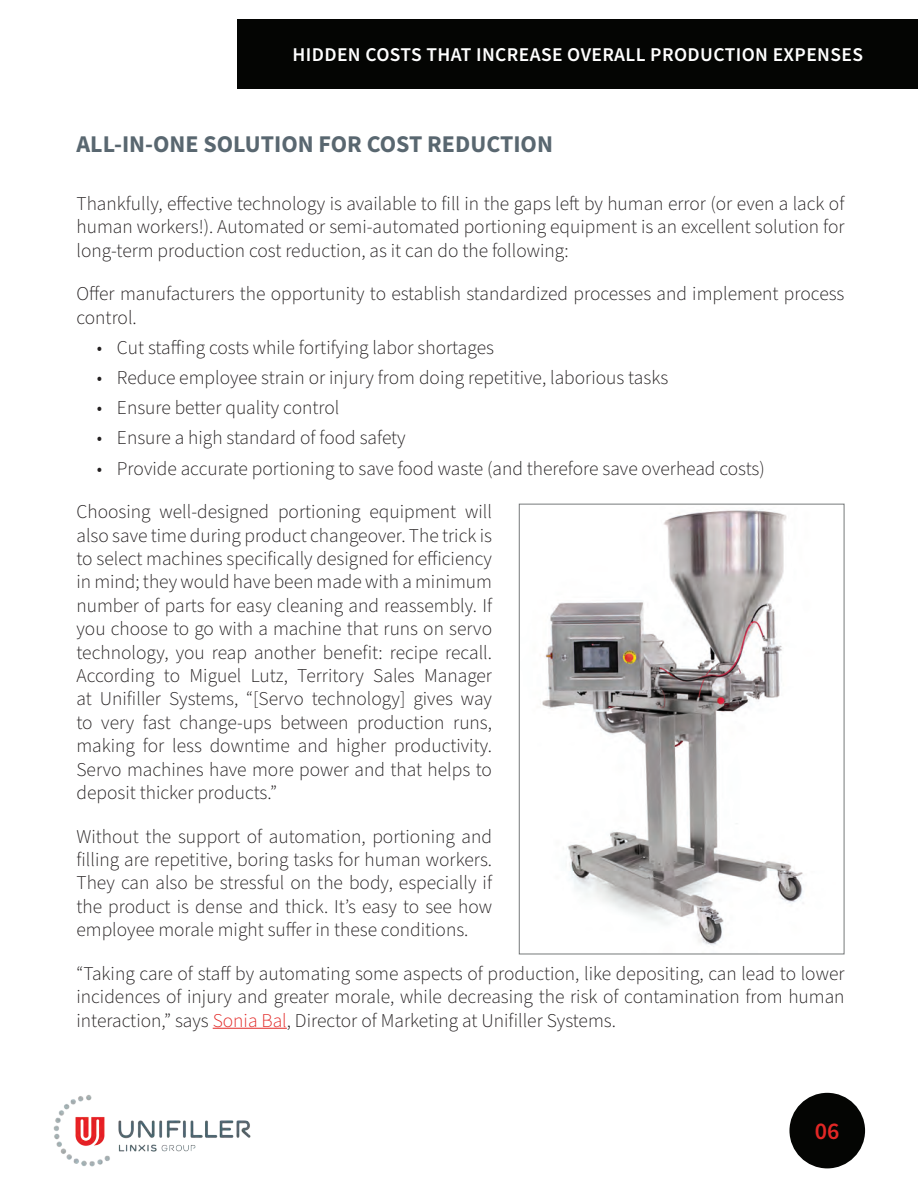
<style>
.page{position:relative;width:918px;height:1188px;background:#fff}
.page>*{position:absolute;margin:0;border:0;box-sizing:border-box;transform-origin:0 0}
.t1{font:700 24px "Source Sans Pro";color:#596770}
.t2{font:600 24px "Source Sans Pro";color:#e22725}
.t3{font:300 19.5px/23.4px "Source Sans Pro";color:#231f20;text-align:justify}
.t4{font:600 19.5px "Source Sans Pro";letter-spacing:.02em;color:#fff}
.s1{color:#e22725}
</style>
<div class="page">
<img style="left:542px;top:509px;width:262px;height:437px">
<div style="left:519px;top:504px;width:325px;height:450px;border:1px solid #76797a"></div>
<div style="left:789px;top:1093px;width:76px;height:75px;background:#040503;border-radius:50%"></div>
<img style="left:53px;top:1095px;width:198px;height:72px">
<hr style="left:213px;top:1028px;width:74px;height:1px;background:#e22725">
<div style="left:238px;top:19px;width:680px;height:70px;background:#040503"></div>
<p class="t4" style="left:293px;top:41px;width:572px">HIDDEN COSTS THAT INCREASE OVERALL PRODUCTION EXPENSES</p>
<p class="t1" style="left:76px;top:128px;width:478px">ALL-IN-ONE SOLUTION FOR COST REDUCTION</p>
<p class="t3" style="left:76px;top:192px;width:770px">Thankfully, effective technology is available to fill in the gaps left by human error (or even a lack of human workers!). Automated or semi-automated portioning equipment is an excellent solution for long-term production cost reduction, as it can do the following:</p>
<p class="t3" style="left:76px;top:283px;width:770px">Offer manufacturers the opportunity to establish standardized processes and implement process control.</p>
<p class="t3" style="left:97px;top:336px;width:399px">• Cut staffing costs while fortifying labor shortages</p>
<p class="t3" style="left:97px;top:367px;width:573px">• Reduce employee strain or injury from doing repetitive, laborious tasks</p>
<p class="t3" style="left:97px;top:397px;width:244px">• Ensure better quality control</p>
<p class="t3" style="left:97px;top:427px;width:310px">• Ensure a high standard of food safety</p>
<p class="t3" style="left:97px;top:457px;width:670px">• Provide accurate portioning to save food waste (and therefore save overhead costs)</p>
<p class="t3" style="left:76px;top:501px;width:417px">Choosing well-designed portioning equipment will also save time during product changeover. The trick is to select machines specifically designed for efficiency in mind; they would have been made with a minimum number of parts for easy cleaning and reassembly. If you choose to go with a machine that runs on servo technology, you reap another benefit: recipe recall.<br>According to Miguel Lutz, Territory Sales Manager at Unifiller Systems, “[Servo technology] gives way to very fast change-ups between production runs, making for less downtime and higher productivity.<br>Servo machines have more power and that helps to deposit thicker products.”</p>
<p class="t3" style="left:76px;top:825px;width:417px">Without the support of automation, portioning and filling are repetitive, boring tasks for human workers.<br>They can also be stressful on the body, especially if the product is dense and thick. It’s easy to see how employee morale might suffer in these conditions.</p>
<p class="t3" style="left:76px;top:962px;width:770px">“Taking care of staff by automating some aspects of production, like depositing, can lead to lower incidences of injury and greater morale, while decreasing the risk of contamination from human interaction,” says <span class="s1">Sonia Bal</span>, Director of Marketing at Unifiller Systems.</p>
<p class="t2" style="left:815px;top:1115px;width:26px">06</p>
</div>
